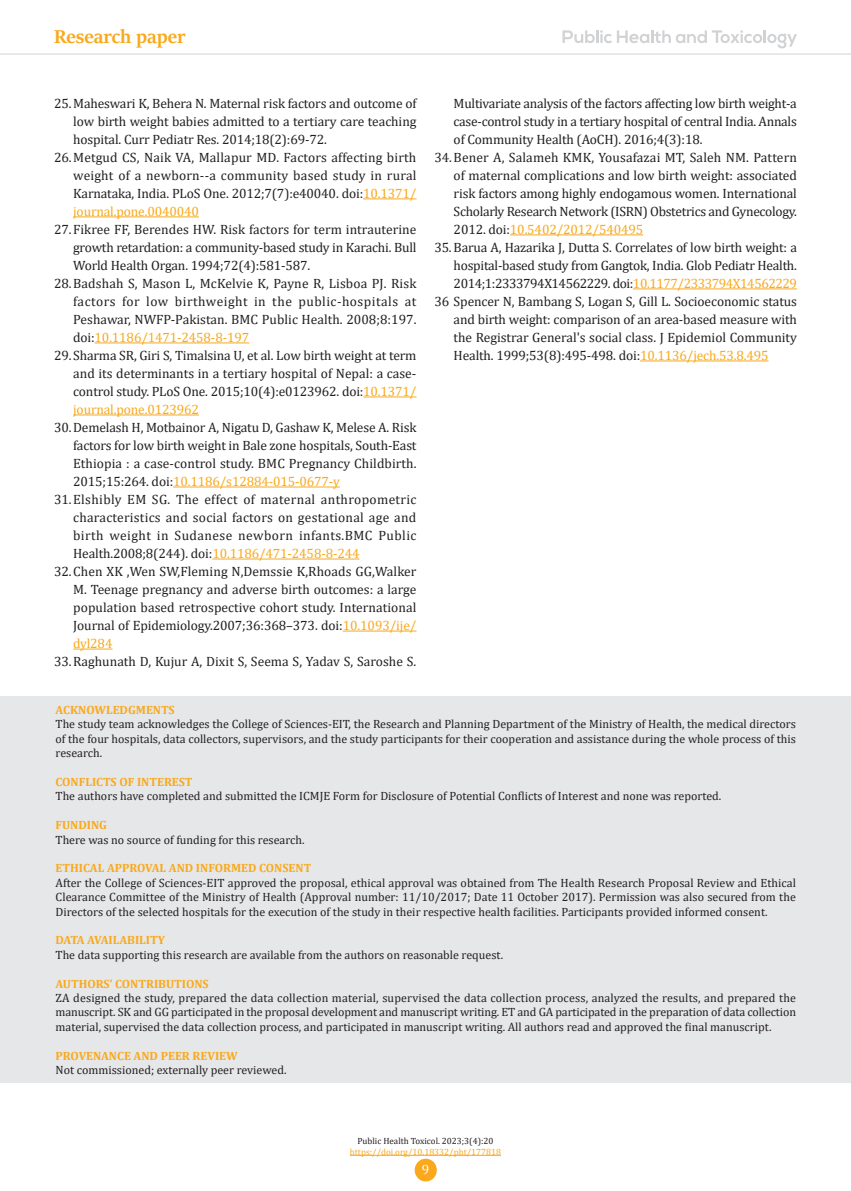
<style>
.page{position:relative;width:851px;height:1191px;background:#fff}
.page>*{position:absolute;margin:0;border:0;box-sizing:border-box;transform-origin:0 0}
.t1{font:700 21px "Sitka Banner";color:#f9a91b}
.t2{font:13.5px/18px "Cambria";letter-spacing:-.01em;color:#231f20;text-align:justify}
.t3{font:13.5px "Cambria";letter-spacing:.01em;color:#231f20}
.t4{font:13.5px "Cambria";letter-spacing:-.01em;color:#f9a91b}
.t5{font:13.5px "Cambria";letter-spacing:-.035em;color:#231f20}
.t6{font:13.5px "Cambria";letter-spacing:.02em;color:#231f20}
.t7{font:13.5px "Cambria";letter-spacing:.025em;color:#231f20}
.t8{font:13.5px "Cambria";letter-spacing:.035em;color:#231f20}
.t9{font:13.5px "Cambria";letter-spacing:.015em;color:#231f20}
.t10{font:13.5px "Cambria";letter-spacing:.03em;color:#231f20}
.t11{font:13.5px "Cambria";color:#fff}
.t12{font:12px/14.4px "Cambria";color:#231f20;text-align:justify}
.t13{font:700 12px "Cambria";color:#f9a91b}
.t14{font:9px "Cambria";color:#f9a91b}
.t15{font:9px "Cambria";color:#231f20}
.s1{color:#f9a91b}
.s2{color:#231f20}
</style>
<div class="page">
<div style="left:414px;top:1158px;width:23px;height:23px;background:#f9a91b;border-radius:50%"></div>
<hr style="left:350px;top:1155px;width:151px;height:1px;background:#f9a91b">
<hr style="left:0;top:54px;width:850px;height:1px;background:#d1d2d4">
<svg style="left:562px;top:30px;width:234px;height:18px"></svg>
<hr style="left:363px;top:198px;width:53px;height:1px;background:#f9a91b">
<hr style="left:73px;top:216px;width:126px;height:1px;background:#f9a91b">
<hr style="left:95px;top:342px;width:154px;height:1px;background:#f9a91b">
<hr style="left:363px;top:396px;width:53px;height:1px;background:#f9a91b">
<hr style="left:73px;top:414px;width:126px;height:1px;background:#f9a91b">
<hr style="left:173px;top:486px;width:167px;height:1px;background:#f9a91b">
<hr style="left:212px;top:558px;width:147px;height:1px;background:#f9a91b">
<hr style="left:342px;top:630px;width:74px;height:1px;background:#f9a91b">
<hr style="left:73px;top:648px;width:39px;height:1px;background:#f9a91b">
<hr style="left:510px;top:234px;width:133px;height:1px;background:#f9a91b">
<hr style="left:633px;top:288px;width:163px;height:1px;background:#f9a91b">
<hr style="left:640px;top:360px;width:128px;height:1px;background:#f9a91b">
<div style="left:0;top:696px;width:850px;height:386px;background:#e6e7e9"></div>
<h1 class="t1" style="left:54px;top:22px;width:133px">Research paper</h1>
<p class="t2" style="left:54px;top:94px;width:364px">25.Maheswari K, Behera N. Maternal risk factors and outcome of</p>
<p class="t2" style="left:73px;top:112px;width:345px">low birth weight babies admitted to a tertiary care teaching</p>
<p class="t2" style="left:73px;top:130px;width:255px">hospital. Curr Pediatr Res. 2014;18(2):69-72.</p>
<p class="t3" style="left:54px;top:149px;width:364px">26.Metgud CS, Naik VA, Mallapur MD. Factors affecting birth</p>
<p class="t9" style="left:73px;top:167px;width:345px">weight of a newborn--a community based study in rural</p>
<p class="t2" style="left:73px;top:184px;width:345px">Karnataka, India. PLoS One. 2012;7(7):e40040. doi:<span class="s1">10.1371/</span></p>
<p class="t4" style="left:73px;top:203px;width:127px">journal.pone.0040040</p>
<p class="t2" style="left:54px;top:220px;width:364px">27.Fikree FF, Berendes HW. Risk factors for term intrauterine</p>
<p class="t2" style="left:73px;top:238px;width:345px">growth retardation: a community-based study in Karachi. Bull</p>
<p class="t2" style="left:73px;top:256px;width:239px">World Health Organ. 1994;72(4):581-587.</p>
<p class="t3" style="left:54px;top:275px;width:364px">28.Badshah S, Mason L, McKelvie K, Payne R, Lisboa PJ. Risk</p>
<p class="t8" style="left:73px;top:293px;width:344px">factors for low birthweight in the public-hospitals at</p>
<p class="t2" style="left:73px;top:310px;width:345px">Peshawar, NWFP-Pakistan. BMC Public Health. 2008;8:197.</p>
<p class="t4" style="left:73px;top:329px;width:177px"><span class="s2">doi:</span>10.1186/1471-2458-8-197</p>
<p class="t2" style="left:73px;top:346px;width:345px;text-indent:-19px">29. Sharma SR, Giri S, Timalsina U, et al. Low birth weight at term and its determinants in a tertiary hospital of Nepal: a case&shy;control study. PLoS One. 2015;10(4):e0123962. doi:<span class="s1">10.1371/ journal.pone.0123962</span></p>
<p class="t2" style="left:54px;top:418px;width:364px">30.Demelash H, Motbainor A, Nigatu D, Gashaw K, Melese A. Risk</p>
<p class="t2" style="left:73px;top:436px;width:345px">factors for low birth weight in Bale zone hospitals, South-East</p>
<p class="t2" style="left:73px;top:454px;width:345px">Ethiopia : a case-control study. BMC Pregnancy Childbirth.</p>
<p class="t4" style="left:73px;top:473px;width:268px"><span class="s2">2015;15:264. doi:</span>10.1186/s12884-015-0677-y</p>
<p class="t7" style="left:54px;top:491px;width:364px">31.Elshibly EM SG. The effect of maternal anthropometric</p>
<p class="t6" style="left:73px;top:509px;width:344px">characteristics and social factors on gestational age and</p>
<p class="t10" style="left:73px;top:527px;width:345px">birth weight in Sudanese newborn infants.BMC Public</p>
<p class="t2" style="left:73px;top:544px;width:288px">Health.2008;8(244). doi:<span class="s1">10.1186/471-2458-8-244</span></p>
<p class="t2" style="left:54px;top:562px;width:364px">32.Chen XK ,Wen SW,Fleming N,Demssie K,Rhoads GG,Walker</p>
<p class="t2" style="left:73px;top:580px;width:345px">M. Teenage pregnancy and adverse birth outcomes: a large</p>
<p class="t2" style="left:73px;top:598px;width:344px">population based retrospective cohort study. International</p>
<p class="t2" style="left:73px;top:616px;width:345px">Journal of Epidemiology.2007;36:368–373. doi:<span class="s1">10.1093/ije/</span></p>
<p class="t4" style="left:73px;top:635px;width:41px">dyl284</p>
<p class="t2" style="left:54px;top:652px;width:364px">33.Raghunath D, Kujur A, Dixit S, Seema S, Yadav S, Saroshe S.</p>
<p class="t2" style="left:453px;top:94px;width:344px">Multivariate analysis of the factors affecting low birth weight-a</p>
<p class="t2" style="left:453px;top:112px;width:344px">case-control study in a tertiary hospital of central India. Annals</p>
<p class="t2" style="left:453px;top:130px;width:250px">of Community Health (AoCH). 2016;4(3):18.</p>
<p class="t3" style="left:434px;top:149px;width:364px">34.Bener A, Salameh KMK, Yousafazai MT, Saleh NM. Pattern</p>
<p class="t2" style="left:453px;top:166px;width:344px">of maternal complications and low birth weight: associated</p>
<p class="t2" style="left:453px;top:184px;width:345px">risk factors among highly endogamous women. International</p>
<p class="t2" style="left:453px;top:202px;width:344px">Scholarly Research Network (ISRN) Obstetrics and Gynecology.</p>
<p class="t4" style="left:453px;top:221px;width:191px"><span class="s2">2012. doi:</span>10.5402/2012/540495</p>
<p class="t2" style="left:434px;top:238px;width:364px">35. Barua A, Hazarika J, Dutta S. Correlates of low birth weight: a</p>
<p class="t2" style="left:453px;top:256px;width:345px">hospital-based study from Gangtok, India. Glob Pediatr Health.</p>
<p class="t5" style="left:453px;top:275px;width:345px">2014;1:2333794X14562229. doi:<span class="s1">10.1177/2333794X14562229</span></p>
<p class="t2" style="left:434px;top:292px;width:364px">36 Spencer N, Bambang S, Logan S, Gill L. Socioeconomic status</p>
<p class="t2" style="left:453px;top:310px;width:345px">and birth weight: comparison of an area-based measure with</p>
<p class="t2" style="left:453px;top:328px;width:345px">the Registrar General's social class. J Epidemiol Community</p>
<p class="t2" style="left:453px;top:346px;width:316px">Health. 1999;53(8):495-498. doi:<span class="s1">10.1136/jech.53.8.495</span></p>
<p class="t13" style="left:56px;top:701px;width:121px">ACKNOWLEDGMENTS</p>
<p class="t12" style="left:56px;top:717px;width:741px">The study team acknowledges the College of Sciences-EIT, the Research and Planning Department of the Ministry of Health, the medical directors of the four hospitals, data collectors, supervisors, and the study participants for their cooperation and assistance during the whole process of this research.</p>
<p class="t13" style="left:56px;top:773px;width:138px">CONFLICTS OF INTEREST</p>
<p class="t12" style="left:56px;top:789px;width:667px">The authors have completed and submitted the ICMJE Form for Disclosure of Potential Conflicts of Interest and none was reported.</p>
<p class="t13" style="left:56px;top:816px;width:53px">FUNDING</p>
<p class="t12" style="left:56px;top:832px;width:250px">There was no source of funding for this research.</p>
<p class="t13" style="left:56px;top:859px;width:257px">ETHICAL APPROVAL AND INFORMED CONSENT</p>
<p class="t12" style="left:56px;top:875px;width:741px">After the College of Sciences-EIT approved the proposal, ethical approval was obtained from The Health Research Proposal Review and Ethical Clearance Committee of the Ministry of Health (Approval number: 11/10/2017; Date 11 October 2017). Permission was also secured from the Directors of the selected hospitals for the execution of the study in their respective health facilities. Participants provided informed consent.</p>
<p class="t13" style="left:56px;top:931px;width:111px">DATA AVAILABILITY</p>
<p class="t12" style="left:56px;top:947px;width:449px">The data supporting this research are available from the authors on reasonable request.</p>
<p class="t13" style="left:56px;top:975px;width:155px">AUTHORS’ CONTRIBUTIONS</p>
<p class="t12" style="left:56px;top:990px;width:741px">ZA designed the study, prepared the data collection material, supervised the data collection process, analyzed the results, and prepared the manuscript. SK and GG participated in the proposal development and manuscript writing. ET and GA participated in the preparation of data collection material, supervised the data collection process, and participated in manuscript writing. All authors read and approved the final manuscript.</p>
<p class="t13" style="left:56px;top:1047px;width:184px">PROVENANCE AND PEER REVIEW</p>
<p class="t12" style="left:56px;top:1062px;width:232px">Not commissioned; externally peer reviewed.</p>
<p class="t15" style="left:357px;top:1135px;width:137px">Public Health Toxicol. 2023;3(4):20</p>
<p class="t14" style="left:350px;top:1146px;width:153px">https://doi.org/10.18332/pht/177818</p>
<p class="t11" style="left:421px;top:1161px;width:9px">9</p>
</div>
